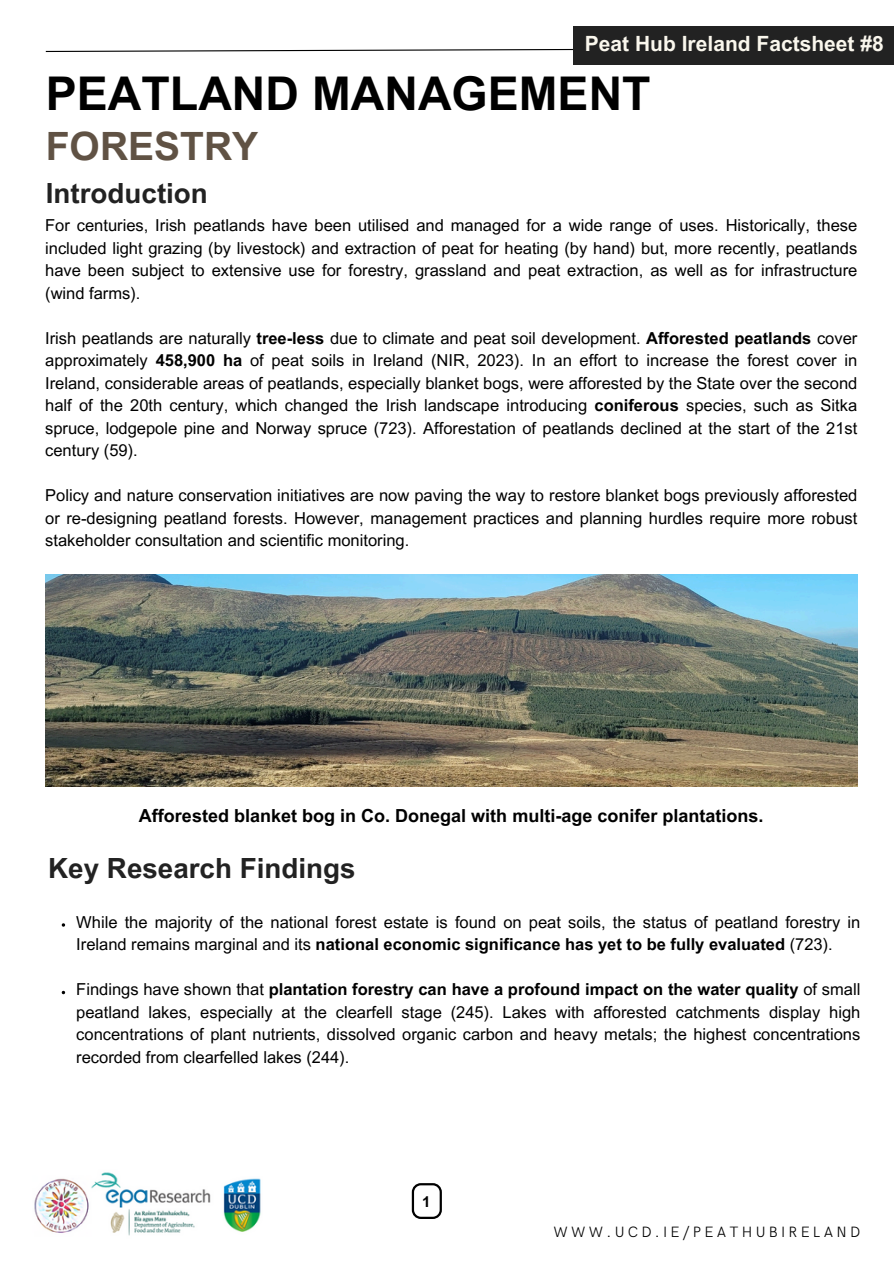
<style>
.page{position:relative;width:894px;height:1264px;background:#fff}
.page>*{position:absolute;margin:0;border:0;box-sizing:border-box;transform-origin:0 0}
.t1{font:700 46.5px "Arial MT Pro";color:#000}
.t2{font:700 39px "Arial MT Pro";color:#605244}
.t3{font:700 27.75px "Arial MT Pro";color:#222}
.t4{font:700 21px "Arial MT Pro";color:#faf7ed}
.t5{font:700 18px "Arial MT Pro";color:#000}
.t6{font:16.5px/22.5px "Arial MT Pro";color:#000;text-align:justify}
.t7{font:300 15px "HK Grotesk";letter-spacing:.215em;color:#000}
.t8{font:700 15px "Arial MT Pro";color:#000}
.s1{font-weight:700}
</style>
<div class="page">
<img style="left:45px;top:575px;width:811px;height:211px">
<svg style="left:45px;top:48px;width:527px;height:4px"></svg>
<img style="left:34px;top:1172px;width:227px;height:64px">
<div style="left:572px;top:27px;width:321px;height:38px;background:#222"></div>
<svg style="left:411px;top:1183px;width:31px;height:35px"></svg>
<svg style="left:411px;top:1183px;width:30px;height:35px"></svg>
<h3 class="t4" style="left:584px;top:36px;width:300px">Peat Hub Ireland Factsheet #8</h3>
<h3 class="t1" style="left:46px;top:77px;width:606px">PEATLAND MANAGEMENT</h3>
<h6 class="t2" style="left:46px;top:131px;width:214px">FORESTRY</h6>
<h6 class="t3" style="left:46px;top:183px;width:164px">Introduction</h6>
<h4 class="t6" style="left:45px;top:216px;width:813px">For centuries, Irish peatlands have been utilised and managed for a wide range of uses. Historically, these included light grazing (by livestock) and extraction of peat for heating (by hand) but, more recently, peatlands have been subject to extensive use for forestry, grassland and peat extraction, as well as for infrastructure (wind farms).</h4>
<p class="t6" style="left:45px;top:328px;width:813px">Irish peatlands are naturally <span class="s1">tree-less</span> due to climate and peat soil development. <span class="s1">Afforested peatlands</span> cover approximately <span class="s1">458,900 ha</span> of peat soils in Ireland (NIR, 2023). In an effort to increase the forest cover in Ireland, considerable areas of peatlands, especially blanket bogs, were afforested by the State over the second half of the 20th century, which changed the Irish landscape introducing <span class="s1">coniferous</span> species, such as Sitka spruce, lodgepole pine and Norway spruce (723). Afforestation of peatlands declined at the start of the 21st century (59).</p>
<h1 class="t6" style="left:45px;top:486px;width:813px">Policy and nature conservation initiatives are now paving the way to restore blanket bogs previously afforested or re-designing peatland forests. However, management practices and planning hurdles require more robust stakeholder consultation and scientific monitoring.</h1>
<p class="t5" style="left:139px;top:808px;width:626px">Afforested blanket bog in Co. Donegal with multi-age conifer plantations.</p>
<h6 class="t3" style="left:48px;top:858px;width:309px">Key Research Findings</h6>
<p class="t6" style="left:76px;top:912px;width:785px">While the majority of the national forest estate is found on peat soils, the status of peatland forestry in<br>Ireland remains marginal and its <span class="s1">national economic significance has yet to be fully evaluated</span> (723).</p>
<h5 class="t6" style="left:76px;top:980px;width:785px">Findings have shown that <span class="s1">plantation forestry can have a profound impact on the water quality</span> of small peatland lakes, especially at the clearfell stage (245). Lakes with afforested catchments display high concentrations of plant nutrients, dissolved organic carbon and heavy metals; the highest concentrations recorded from clearfelled lakes (244).</h5>
<p class="t8" style="left:422px;top:1195px;width:10px">1</p>
<h2 class="t7" style="left:553px;top:1223px;width:308px">WWW.UCD.IE/PEATHUBIRELAND</h2>
</div>
